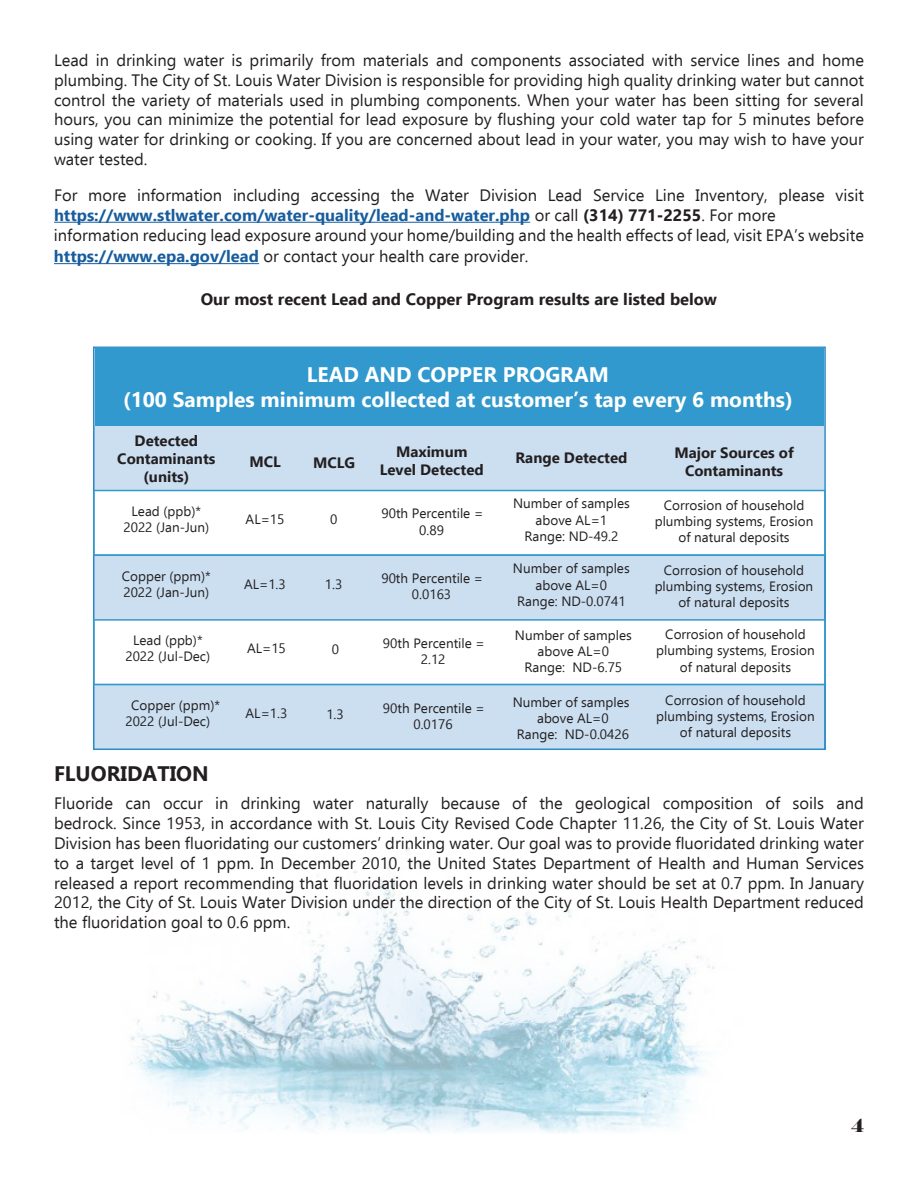
<style>
.page{position:relative;width:918px;height:1188px;background:#fff}
.page>*{position:absolute;margin:0;border:0;box-sizing:border-box;transform-origin:0 0}
.t1{font:700 21px/25.2px "Ebrima";color:#fff;text-align:center}
.t2{font:700 21px "Ebrima";color:#231f20}
.t3{font:18px "Elephant";color:#231f20}
.t4{font:16.5px/19.8px "Ebrima";color:#231f20;text-align:justify}
.t5{font:700 16.5px "Ebrima";color:#231f20}
.t6{font:700 15px/18px "Ebrima";color:#231f20;text-align:center}
.t7{font:13.5px/16.2px "Ebrima";color:#231f20;text-align:center}
.s1{font-weight:700;color:#175d9e}
.s2{font-weight:700}
</style>
<div class="page">
<img style="left:130px;top:847px;width:584px;height:286px">
<hr style="left:54px;top:222px;width:476px;height:1px;background:#175d9e">
<hr style="left:54px;top:263px;width:205px;height:1px;background:#175d9e">
<div style="left:93px;top:347px;width:733px;height:143px;background:#cbdff1"></div>
<div style="left:95px;top:347px;width:729px;height:79px;background:#3199cd"></div>
<svg style="left:93px;top:490px;width:733px;height:64px"></svg>
<div style="left:93px;top:556px;width:733px;height:63px;background:#cbdff1"></div>
<svg style="left:93px;top:554px;width:733px;height:2px"></svg>
<svg style="left:93px;top:619px;width:733px;height:65px"></svg>
<div style="left:93px;top:685px;width:733px;height:65px;background:#cbdff1"></div>
<svg style="left:93px;top:684px;width:733px;height:1px"></svg>
<p class="t4" style="left:54px;top:50px;width:812px">Lead in drinking water is primarily from materials and components associated with service lines and home plumbing. The City of St. Louis Water Division is responsible for providing high quality drinking water but cannot control the variety of materials used in plumbing components. When your water has been sitting for several hours, you can minimize the potential for lead exposure by flushing your cold water tap for 5 minutes before using water for drinking or cooking. If you are concerned about lead in your water, you may wish to have your water tested.</p>
<p class="t4" style="left:54px;top:185px;width:811px">For more information including accessing the Water Division Lead Service Line Inventory, please visit <span class="s1">https://www.stlwater.com/water-quality/lead-and-water.php</span> or call <span class="s2">(314) 771-2255</span>. For more</p>
<p class="t4" style="left:54px;top:223px;width:812px;line-height:21.6px">information reducing lead exposure around your home/building and the health effects of lead, visit EPA’s website <span class="s1">https://www.epa.gov/lead</span> or contact your health care provider.</p>
<p class="t5" style="left:201px;top:287px;width:518px">Our most recent Lead and Copper Program results are listed below</p>
<p class="t1" style="left:123px;top:360px;width:671px">LEAD AND COPPER PROGRAM<br>(100 Samples minimum collected at customer’s tap every 6 months)</p>
<p class="t6" style="left:117px;top:430px;width:100px">Detected<br>Contaminants (units)</p>
<p class="t6" style="left:249px;top:451px;width:33px">MCL</p>
<p class="t6" style="left:313px;top:452px;width:44px">MCLG</p>
<p class="t6" style="left:380px;top:442px;width:105px">Maximum<br>Level Detected</p>
<p class="t6" style="left:515px;top:448px;width:114px">Range Detected</p>
<p class="t6" style="left:674px;top:443px;width:121px">Major Sources of<br>Contaminants</p>
<p class="t7" style="left:123px;top:502px;width:87px">Lead (ppb)*<br>2022 (Jan-Jun)</p>
<p class="t7" style="left:246px;top:511px;width:40px">AL=15</p>
<p class="t7" style="left:330px;top:511px;width:9px">0</p>
<p class="t7" style="left:381px;top:505px;width:103px">90th Percentile =<br>0.89</p>
<p class="t7" style="left:513px;top:495px;width:118px">Number of samples above AL=1<br>Range: ND-49.2</p>
<p class="t7" style="left:655px;top:497px;width:160px">Corrosion of household plumbing systems, Erosion of natural deposits</p>
<p class="t7" style="left:122px;top:567px;width:90px;text-align:left">Copper (ppm)*<br>2022 (Jan-Jun)</p>
<p class="t7" style="left:244px;top:575px;width:43px">AL=1.3</p>
<p class="t7" style="left:325px;top:576px;width:19px">1.3</p>
<p class="t7" style="left:381px;top:570px;width:103px">90th Percentile =<br>0.0163</p>
<p class="t7" style="left:513px;top:560px;width:118px">Number of samples above AL=0<br>Range: ND-0.0741</p>
<p class="t7" style="left:655px;top:562px;width:160px">Corrosion of household plumbing systems, Erosion of natural deposits</p>
<p class="t7" style="left:125px;top:632px;width:86px">Lead (ppb)*<br>2022 (Jul-Dec)</p>
<p class="t7" style="left:247px;top:640px;width:40px">AL=15</p>
<p class="t7" style="left:332px;top:640px;width:9px">0</p>
<p class="t7" style="left:383px;top:634px;width:103px">90th Percentile =<br>2.12</p>
<p class="t7" style="left:515px;top:627px;width:118px">Number of samples above AL=0<br>Range: ND-6.75</p>
<p class="t7" style="left:656px;top:626px;width:160px">Corrosion of household plumbing systems, Erosion of natural deposits</p>
<p class="t7" style="left:125px;top:697px;width:96px;text-align:left;text-indent:6px">Copper (ppm)*<br>2022 (Jul-Dec)</p>
<p class="t7" style="left:246px;top:705px;width:43px">AL=1.3</p>
<p class="t7" style="left:326px;top:706px;width:19px">1.3</p>
<p class="t7" style="left:383px;top:700px;width:103px">90th Percentile =<br>0.0176</p>
<p class="t7" style="left:656px;top:691px;width:160px">Corrosion of household plumbing systems, Erosion of natural deposits</p>
<p class="t7" style="left:513px;top:694px;width:118px">Number of samples above AL=0<br>Range: ND-0.0426</p>
<p class="t2" style="left:54px;top:757px;width:156px">FLUORIDATION</p>
<p class="t4" style="left:54px;top:793px;width:812px">Fluoride can occur in drinking water naturally because of the geological composition of soils and bedrock. Since 1953, in accordance with St. Louis City Revised Code Chapter 11.26, the City of St. Louis Water Division has been fluoridating our customers’ drinking water. Our goal was to provide fluoridated drinking water to a target level of 1 ppm. In December 2010, the United States Department of Health and Human Services released a report recommending that fluoridation levels in drinking water should be set at 0.7 ppm. In January 2012, the City of St. Louis Water Division under the direction of the City of St. Louis Health Department reduced the fluoridation goal to 0.6 ppm.</p>
<p class="t3" style="left:851px;top:1114px;width:14px">4</p>
</div>
